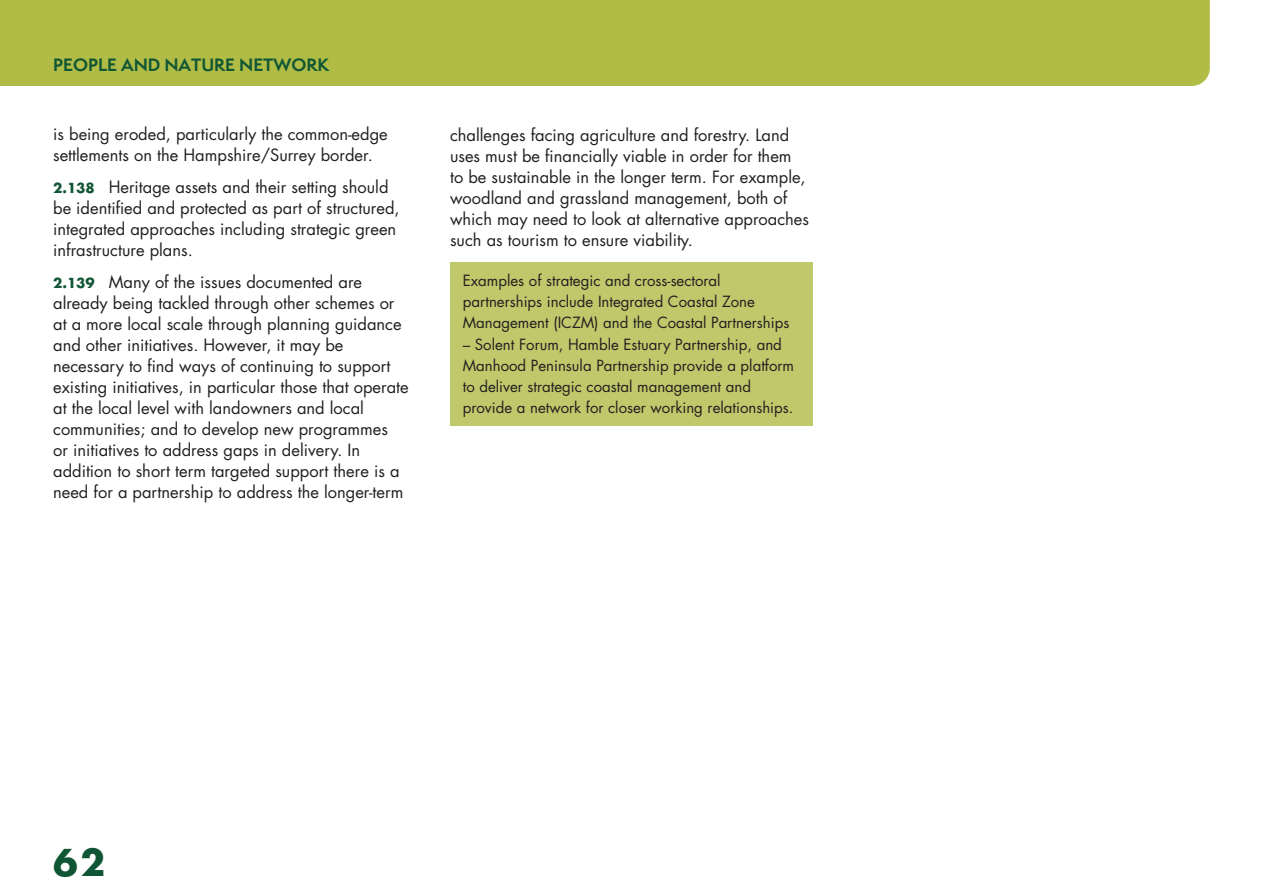
<style>
.page{position:relative;width:1263px;height:893px;background:#fff}
.page>*{position:absolute;margin:0;border:0;box-sizing:border-box;transform-origin:0 0}
.t1{font:700 36px "Futura";color:#115634}
.t2{font:16.5px/21px "Futura";color:#231f20}
.t3{font:700 16.5px "Semplicita Pro";color:#115634}
.BoxText{font:15px/21px "Futura";color:#231f20}
.s1{font-weight:700;font-size:13.5px;color:#115634}
</style>
<div class="page">
<div style="left:450px;top:262px;width:363px;height:163px;background:#bfc86a"></div>
<div style="left:0;top:0;width:1210px;height:86px;background:#b0bc46"></div>
<p class="t3" style="left:53px;top:53px;width:278px">PEOPLE AND NATURE NETWORK</p>
<p class="t2" style="left:53px;top:124px;width:336px">is being eroded, particularly the common-edge settlements on the Hampshire/Surrey border.</p>
<p class="t2" style="left:53px;top:176px;width:348px"><span class="s1">2.138</span> Heritage assets and their setting should be identified and protected as part of structured, integrated approaches including strategic green infrastructure plans.</p>
<p class="t2" style="left:53px;top:271px;width:357px"><span class="s1">2.139</span> Many of the issues documented are already being tackled through other schemes or at a more local scale through planning guidance and other initiatives. However, it may be necessary to find ways of continuing to support existing initiatives, in particular those that operate at the local level with landowners and local communities; and to develop new programmes<br>or initiatives to address gaps in delivery. In addition to short term targeted support there is a need for a partnership to address the longer-term</p>
<p class="t2" style="left:450px;top:124px;width:361px">challenges facing agriculture and forestry. Land uses must be financially viable in order for them<br>to be sustainable in the longer term. For example, woodland and grassland management, both of which may need to look at alternative approaches such as tourism to ensure viability.</p>
<p class="BoxText" style="left:463px;top:270px;width:328px">Examples of strategic and cross-sectoral partnerships include Integrated Coastal Zone<br>Management (ICZM) and the Coastal Partnerships</p>
<p class="BoxText" style="left:463px;top:333px;width:333px">– Solent Forum, Hamble Estuary Partnership, and Manhood Peninsula Partnership provide a platform to deliver strategic coastal management and provide a network for closer working relationships.</p>
<h1 class="t1" style="left:53px;top:837px;width:53px">62</h1>
</div>
